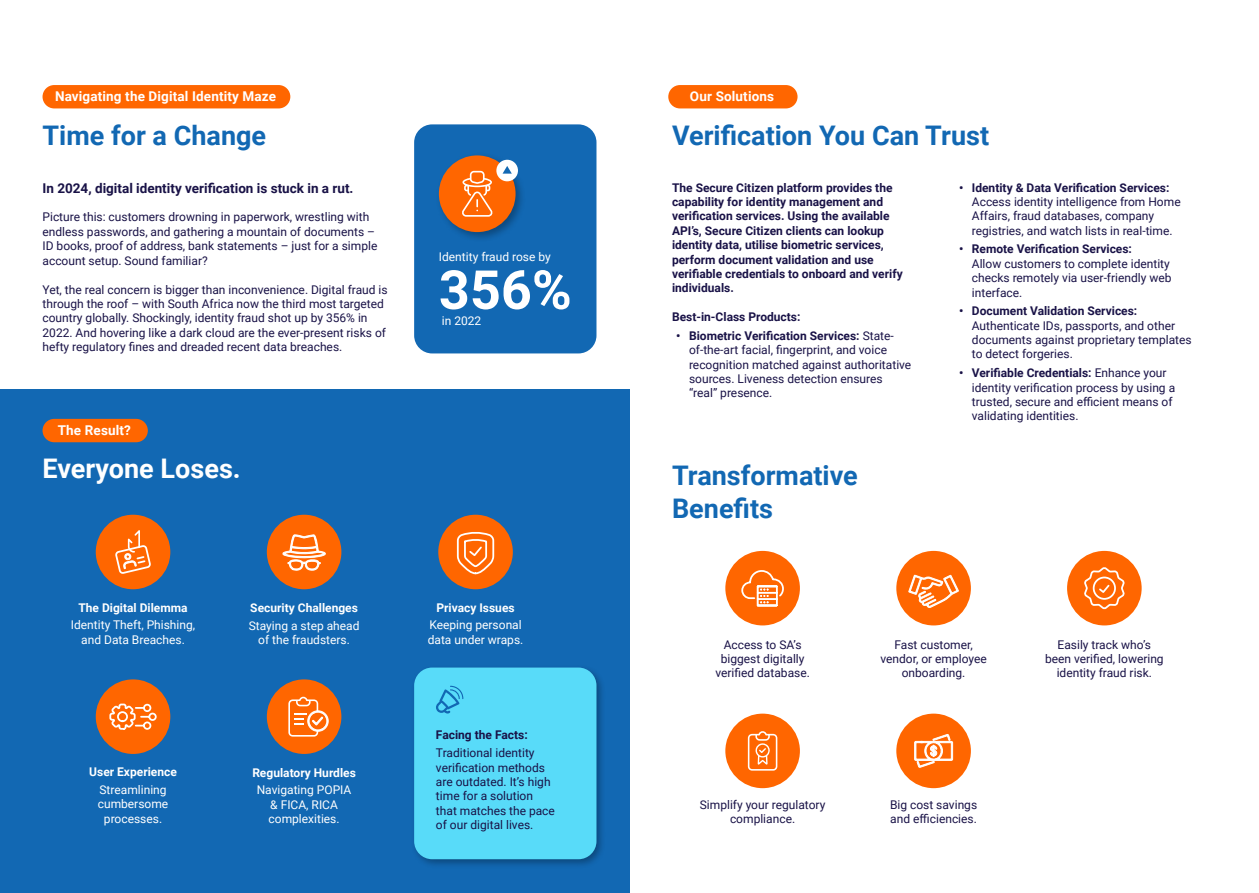
<style>
.page{position:relative;width:1259px;height:893px;background:#fff}
.page>*{position:absolute;margin:0;border:0;box-sizing:border-box;transform-origin:0 0}
.t1{font:700 54px "Roboto";color:#fff}
.t2{font:700 27px/33px "Roboto";color:#1268b3}
.t3{font:700 27px "Roboto";color:#fff}
.t4{font:700 13.5px "Roboto";letter-spacing:.01em;color:#fff}
.t5{font:700 13.5px "Roboto";color:#191247}
.t6{font:12px/14.4px "Roboto";color:#191247}
.t7{font:700 12px/14.4px "Roboto";color:#191247}
.t8{font:12px/14.4px "Roboto";color:#fff;text-align:center}
.t9{font:700 12px "Roboto";color:#fff}
.s1{font-weight:700}
</style>
<div class="page">
<div style="left:0;top:0;width:629px;height:893px;background:#1268b3"></div>
<div style="left:0;top:0;width:629px;height:389px;background:#fff"></div>
<div style="left:411px;top:664px;width:195px;height:205px;background:#000;opacity:.3"></div>
<div style="left:414px;top:668px;width:182px;height:191px;background:#58dbf9;border-radius:18px"></div>
<div style="left:414px;top:124px;width:182px;height:229px;background:#1268b3;border-radius:18px"></div>
<svg style="left:436px;top:686px;width:27px;height:27px"></svg>
<div style="left:43px;top:85px;width:247px;height:23px;background:#f60;border-radius:12px"></div>
<div style="left:668px;top:85px;width:129px;height:23px;background:#f60;border-radius:12px"></div>
<div style="left:43px;top:419px;width:105px;height:23px;background:#f60;border-radius:12px"></div>
<div style="left:438px;top:515px;width:75px;height:74px;background:#f60;border-radius:50%"></div>
<svg style="left:456px;top:532px;width:39px;height:43px"></svg>
<div style="left:267px;top:515px;width:74px;height:74px;background:#f60;border-radius:50%"></div>
<svg style="left:282px;top:534px;width:44px;height:37px"></svg>
<div style="left:267px;top:679px;width:74px;height:75px;background:#f60;border-radius:50%"></div>
<svg style="left:288px;top:697px;width:40px;height:40px"></svg>
<div style="left:96px;top:679px;width:74px;height:75px;background:#f60;border-radius:50%"></div>
<svg style="left:109px;top:703px;width:48px;height:27px"></svg>
<div style="left:96px;top:515px;width:74px;height:74px;background:#f60;border-radius:50%"></div>
<svg style="left:115px;top:530px;width:36px;height:44px"></svg>
<div style="left:896px;top:714px;width:75px;height:74px;background:#f60;border-radius:50%"></div>
<svg style="left:914px;top:734px;width:39px;height:34px"></svg>
<div style="left:896px;top:551px;width:75px;height:74px;background:#f60;border-radius:50%"></div>
<svg style="left:908px;top:575px;width:51px;height:33px"></svg>
<div style="left:725px;top:714px;width:75px;height:74px;background:#f60;border-radius:50%"></div>
<svg style="left:748px;top:731px;width:29px;height:40px"></svg>
<div style="left:725px;top:551px;width:75px;height:74px;background:#f60;border-radius:50%"></div>
<svg style="left:741px;top:571px;width:43px;height:36px"></svg>
<div style="left:1067px;top:551px;width:74px;height:74px;background:#f60;border-radius:50%"></div>
<svg style="left:1084px;top:567px;width:41px;height:43px"></svg>
<div style="left:435px;top:152px;width:91px;height:91px;background:#000;opacity:.3"></div>
<div style="left:439px;top:155px;width:76px;height:77px;background:#f60;border-radius:50%"></div>
<svg style="left:462px;top:171px;width:31px;height:46px"></svg>
<div style="left:496px;top:160px;width:22px;height:21px;background:#fff;border-radius:50%"></div>
<svg style="left:502px;top:166px;width:10px;height:8px"></svg>
<p class="t4" style="left:55px;top:87px;width:223px">Navigating the Digital Identity Maze</p>
<p class="t4" style="left:690px;top:91px;width:86px">Our Solutions</p>
<h2 class="t2" style="left:43px;top:121px;width:225px">Time for a Change</h2>
<p class="t5" style="left:43px;top:178px;width:312px">In 2024, digital identity veri昀椀cation is stuck in a rut.</p>
<p class="t6" style="left:43px;top:211px;width:336px">Picture this: customers drowning in paperwork, wrestling with endless passwords, and gathering a mountain of documents – ID books, proof of address, bank statements – just for a simple account setup. Sound familiar?</p>
<p class="t6" style="left:43px;top:283px;width:347px">Yet, the real concern is bigger than inconvenience. Digital fraud is through the roof – with South Africa now the third most targeted country globally. Shockingly, identity fraud shot up by 356% in 2022. And hovering like a dark cloud are the ever-present risks of hefty regulatory 昀椀nes and dreaded recent data breaches.</p>
<p class="t4" style="left:58px;top:425px;width:75px">The Result?</p>
<h2 class="t3" style="left:43px;top:450px;width:200px">Everyone Loses.</h2>
<p class="t8" style="left:439px;top:250px;width:113px">Identity fraud rose by</p>
<h1 class="t1" style="left:439px;top:268px;width:134px">356%</h1>
<p class="t8" style="left:442px;top:315px;width:41px">in 2022</p>
<p class="t9" style="left:78px;top:603px;width:111px">The Digital Dilemma</p>
<p class="t8" style="left:71px;top:619px;width:126px">Identity Theft, Phishing, and Data Breaches.</p>
<p class="t9" style="left:89px;top:764px;width:89px">User Experience</p>
<p class="t8" style="left:98px;top:783px;width:72px">Streamlining cumbersome processes.</p>
<p class="t9" style="left:250px;top:599px;width:109px">Security Challenges</p>
<p class="t8" style="left:249px;top:619px;width:112px">Staying a step ahead of the fraudsters.</p>
<p class="t9" style="left:252px;top:768px;width:105px">Regulatory Hurdles</p>
<p class="t8" style="left:257px;top:784px;width:96px">Navigating POPIA &amp; FICA, RICA complexities.</p>
<p class="t9" style="left:436px;top:599px;width:80px">Privacy Issues</p>
<p class="t8" style="left:428px;top:619px;width:97px;text-align:left">Keeping personal data under wraps.</p>
<p class="t7" style="left:436px;top:727px;width:93px">Facing the Facts:</p>
<p class="t6" style="left:436px;top:746px;width:120px">Traditional identity veri昀椀cation methods are outdated. It’s high time for a solution that matches the pace of our digital lives.</p>
<h2 class="t2" style="left:672px;top:118px;width:319px">Veri昀椀cation You Can Trust</h2>
<p class="t7" style="left:672px;top:180px;width:232px">The Secure Citizen platform provides the capability for identity management and veri昀椀cation services. Using the available API’s, Secure Citizen clients can lookup identity data, utilise biometric services, perform document validation and use<br>veri昀椀able credentials to onboard and verify individuals.</p>
<p class="t7" style="left:672px;top:309px;width:130px">Best-in-Class Products:</p>
<p class="t6" style="left:689px;top:329px;width:224px;text-indent:-13px"><span class="s1">• Biometric Veri昀椀cation Services:</span> State&shy;of-the-art facial, 昀椀ngerprint, and voice recognition matched against authoritative sources. Liveness detection ensures “real” presence.</p>
<h2 class="t2" style="left:672px;top:461px;width:187px">Transformative<br>Bene昀椀ts</h2>
<p class="t7" style="left:959px;top:181px;width:212px">• Identity &amp; Data Veri昀椀cation Services:</p>
<p class="t6" style="left:972px;top:195px;width:210px">Access identity intelligence from Home<br>Affairs, fraud databases, company registries, and watch lists in real-time.</p>
<p class="t7" style="left:959px;top:243px;width:174px">• Remote Veri昀椀cation Services:</p>
<p class="t6" style="left:972px;top:257px;width:201px">Allow customers to complete identity checks remotely via user-friendly web interface.</p>
<p class="t7" style="left:959px;top:305px;width:180px">• Document Validation Services:</p>
<p class="t6" style="left:972px;top:319px;width:221px">Authenticate IDs, passports, and other documents against proprietary templates to detect forgeries.</p>
<p class="t6" style="left:972px;top:366px;width:205px;text-indent:-13px"><span class="s1">• Veri昀椀able Credentials:</span> Enhance your identity veri昀椀cation process by using a trusted, secure and e昀케cient means of validating identities.</p>
<p class="t6" style="left:715px;top:638px;width:96px;text-align:center">Access to SA’s biggest digitally veri昀椀ed database.</p>
<p class="t6" style="left:700px;top:798px;width:127px;text-align:center">Simplify your regulatory compliance.</p>
<p class="t6" style="left:880px;top:638px;width:108px;text-align:center">Fast customer, vendor, or employee onboarding.</p>
<p class="t6" style="left:890px;top:798px;width:89px">Big cost savings and e昀케ciencies.</p>
<p class="t6" style="left:1045px;top:638px;width:120px;text-align:center">Easily track who’s been veri昀椀ed, lowering identity fraud risk.</p>
</div>
